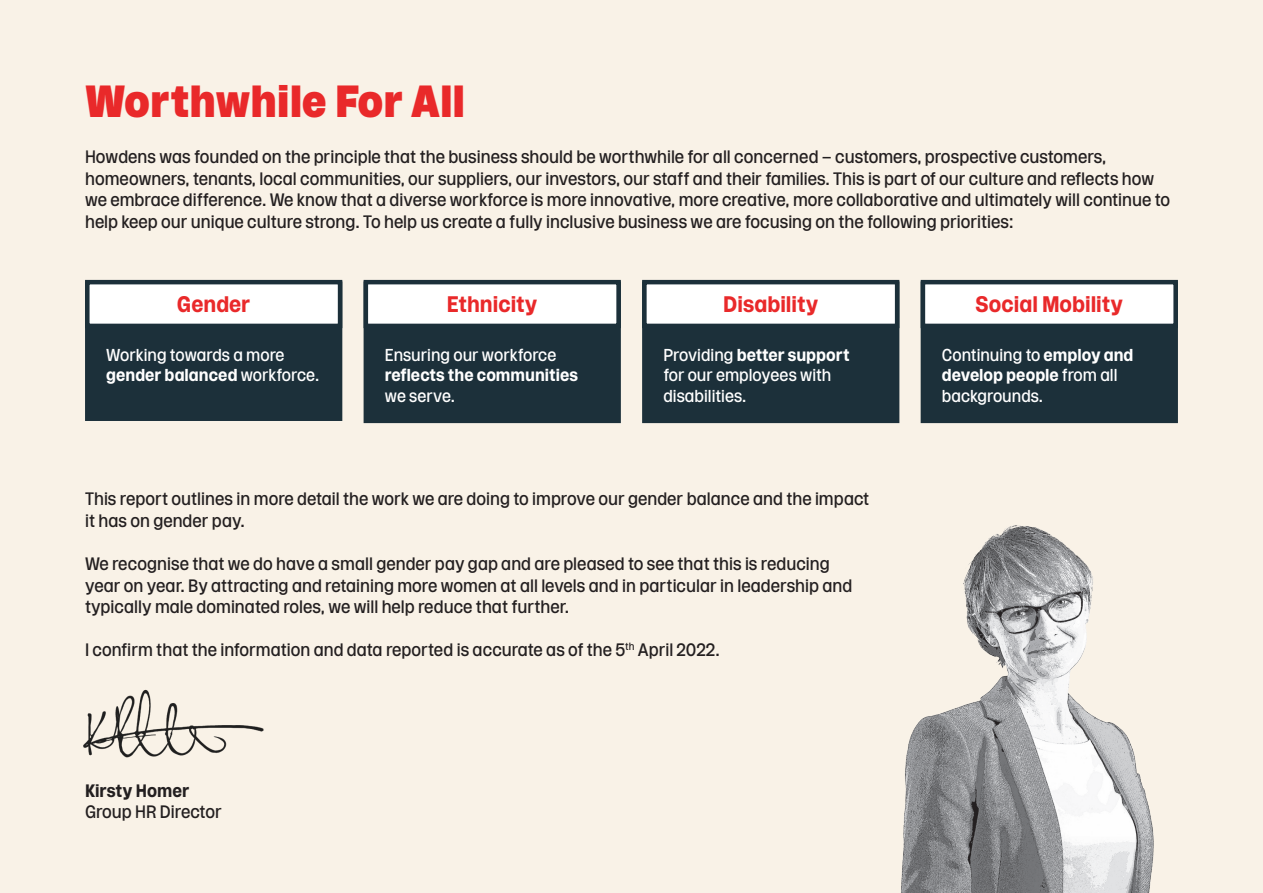
<style>
.page{position:relative;width:1263px;height:893px;background:#f9f2e7}
.page>*{position:absolute;margin:0;border:0;box-sizing:border-box;transform-origin:0 0}
.Main_Heading{font:900 45px "Rooster";color:#e9292a}
.t1{font:700 22.5px "Rooster";color:#e9292a}
.t2{font:18px/21.6px "Rooster";color:#231f20}
.t3{font:700 18px "Rooster";color:#231f20}
.t4{font:17.25px/20.7px "Rooster";color:#fff}
.s1{font-weight:700}
</style>
<div class="page">
<img style="left:901px;top:525px;width:253px;height:368px">
<div style="left:85px;top:328px;width:257px;height:93px;background:#1c303a"></div>
<div style="left:85px;top:280px;width:257px;height:48px;background:#fff;border:4px solid #1c303a"></div>
<div style="left:364px;top:328px;width:257px;height:95px;background:#1c303a"></div>
<div style="left:364px;top:280px;width:257px;height:48px;background:#fff;border:4px solid #1c303a"></div>
<div style="left:642px;top:328px;width:257px;height:95px;background:#1c303a"></div>
<div style="left:642px;top:280px;width:257px;height:48px;background:#fff;border:4px solid #1c303a"></div>
<div style="left:921px;top:328px;width:257px;height:95px;background:#1c303a"></div>
<div style="left:921px;top:280px;width:257px;height:48px;background:#fff;border:4px solid #1c303a"></div>
<img style="left:83px;top:689px;width:181px;height:69px">
<p class="Main_Heading" style="left:85px;top:77px;width:381px">Worthwhile For All</p>
<p class="t2" style="left:85px;top:146px;width:1086px">Howdens was founded on the principle that the business should be worthwhile for all concerned — customers, prospective customers, homeowners, tenants, local communities, our suppliers, our investors, our staff and their families. This is part of our culture and reflects how we embrace difference. We know that a diverse workforce is more innovative, more creative, more collaborative and ultimately will continue to help keep our unique culture strong. To help us create a fully inclusive business we are focusing on the following priorities:</p>
<p class="t1" style="left:177px;top:293px;width:75px">Gender</p>
<p class="t1" style="left:447px;top:293px;width:92px">Ethnicity</p>
<p class="t1" style="left:723px;top:293px;width:97px">Disability</p>
<p class="t1" style="left:975px;top:293px;width:149px">Social Mobility</p>
<p class="t4" style="left:106px;top:344px;width:214px">Working towards a more <span class="s1">gender balanced</span> workforce.</p>
<p class="t4" style="left:385px;top:344px;width:195px">Ensuring our workforce <span class="s1">reflects the communities </span>we serve.</p>
<p class="t4" style="left:663px;top:344px;width:188px">Providing <span class="s1">better support </span>for our employees with disabilities.</p>
<p class="t4" style="left:942px;top:344px;width:193px">Continuing to <span class="s1">employ and develop people</span> from all backgrounds.</p>
<p class="t2" style="left:85px;top:488px;width:786px">This report outlines in more detail the work we are doing to improve our gender balance and the impact it has on gender pay.</p>
<p class="t2" style="left:85px;top:553px;width:769px">We recognise that we do have a small gender pay gap and are pleased to see that this is reducing year on year. By attracting and retaining more women at all levels and in particular in leadership and typically male dominated roles, we will help reduce that further.</p>
<p class="t2" style="left:85px;top:639px;width:636px">I confirm that the information and data reported is accurate as of the 5<sup>th</sup> April 2022.</p>
<p class="t3" style="left:85px;top:781px;width:106px">Kirsty Homer</p>
<p class="t2" style="left:85px;top:801px;width:138px">Group HR Director</p>
</div>
